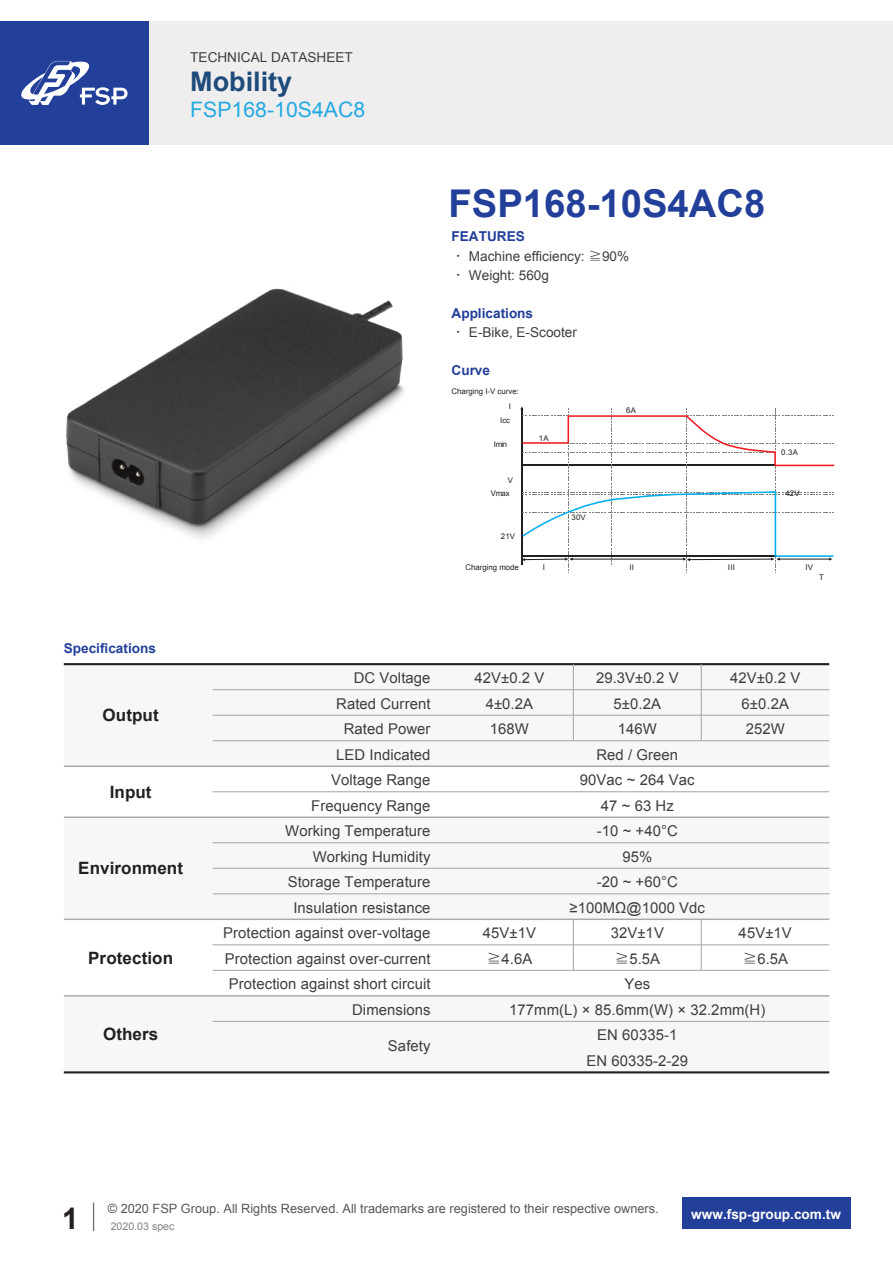
<style>
.page{position:relative;width:893px;height:1263px;background:#fff}
.page>*{position:absolute;margin:0;border:0;box-sizing:border-box;transform-origin:0 0}
.t1{font:700 38.25px "Arial";color:#223f99}
.t2{font:700 29.7px "Arial";color:#231f20}
.t3{font:700 27px "Arial";color:#1e4b7a}
.t4{font:21.3px "Arial";color:#24aae1}
.t5{font:700 16.95px "Arial";letter-spacing:.005em;color:#231f20}
.t6{font:14.85px/25.5px "Arial";letter-spacing:.005em;color:#3e3e3f;text-align:center}
.t7{font:13.65px/19.2px "Arial";color:#3e3e3f}
.t8{font:700 13.65px "Arial";color:#fff}
.t9{font:700 13.65px "Arial";color:#223f99}
.t10{font:12.75px "Arial";color:#57585a}
.t11{font:10.65px "Arial";color:#808285}
.t12{font:7.8px/12.9px "Arial";color:#231f20}
.s1{font-weight:700;color:#223f99}
.s2{font-family:"Adobe Ming Std";font-weight:300}
</style>
<div class="page">
<img style="left:66px;top:288px;width:339px;height:251px">
<svg style="left:93px;top:1202px;width:1px;height:29px"></svg>
<div style="left:682px;top:1197px;width:168px;height:32px;background:#223f99"></div>
<div style="left:0;top:21px;width:893px;height:124px;background:#eeeeef"></div>
<div style="left:0;top:21px;width:149px;height:124px;background:#223f99"></div>
<svg style="left:21px;top:61px;width:107px;height:44px"></svg>
<div style="left:64px;top:664px;width:765px;height:102px;background:#f7f7f8"></div>
<div style="left:64px;top:817px;width:765px;height:102px;background:#f7f7f8"></div>
<div style="left:64px;top:996px;width:765px;height:76px;background:#f7f7f8"></div>
<hr style="left:213px;top:689px;width:616px;height:1px;background:#a8a9ad">
<hr style="left:213px;top:715px;width:616px;height:1px;background:#a8a9ad">
<hr style="left:213px;top:740px;width:616px;height:1px;background:#a8a9ad">
<hr style="left:64px;top:765px;width:765px;height:2px;background:#a8a9ad">
<hr style="left:213px;top:791px;width:616px;height:1px;background:#a8a9ad">
<hr style="left:64px;top:816px;width:765px;height:2px;background:#a8a9ad">
<hr style="left:213px;top:842px;width:616px;height:1px;background:#a8a9ad">
<hr style="left:213px;top:868px;width:616px;height:1px;background:#a8a9ad">
<hr style="left:213px;top:893px;width:616px;height:1px;background:#a8a9ad">
<hr style="left:64px;top:918px;width:765px;height:2px;background:#a8a9ad">
<hr style="left:213px;top:944px;width:616px;height:1px;background:#a8a9ad">
<hr style="left:213px;top:970px;width:616px;height:1px;background:#a8a9ad">
<hr style="left:64px;top:995px;width:765px;height:1px;background:#a8a9ad">
<hr style="left:213px;top:1021px;width:616px;height:1px;background:#a8a9ad">
<hr style="left:64px;top:1071px;width:765px;height:2px;background:#231f20">
<hr style="left:64px;top:663px;width:765px;height:2px;background:#231f20">
<svg style="left:520px;top:406px;width:315px;height:167px"></svg>
<hr style="left:573px;top:664px;width:1px;height:77px;background:#a8a9ad">
<hr style="left:701px;top:664px;width:1px;height:77px;background:#a8a9ad">
<hr style="left:573px;top:919px;width:1px;height:51px;background:#a8a9ad">
<hr style="left:701px;top:919px;width:1px;height:51px;background:#a8a9ad">
<p class="t7" style="left:190px;top:47px;width:164px">TECHNICAL DATASHEET</p>
<h3 class="t3" style="left:190px;top:64px;width:104px">Mobility</h3>
<h3 class="t4" style="left:190px;top:95px;width:176px">FSP168-10S4AC8</h3>
<p class="t9" style="left:64px;top:639px;width:94px">Specifications</p>
<p class="t5" style="left:103px;top:704px;width:58px">Output</p>
<p class="t5" style="left:110px;top:781px;width:43px">Input</p>
<p class="t5" style="left:78px;top:857px;width:106px">Environment</p>
<p class="t5" style="left:88px;top:946px;width:86px">Protection</p>
<p class="t5" style="left:103px;top:1023px;width:57px">Others</p>
<h1 class="t1" style="left:449px;top:178px;width:318px">FSP168-10S4AC8</h1>
<p class="t7" style="left:452px;top:227px;width:179px"><span class="s1">FEATURES<br></span><span class="s2">‧</span> Machine efficiency: <span class="s2">≧</span>90% <span class="s2">‧</span> Weight: 560g</p>
<p class="t7" style="left:452px;top:304px;width:127px"><span class="s1">Applications<br></span><span class="s2">‧</span> E-Bike, E-Scooter</p>
<p class="t9" style="left:452px;top:362px;width:40px">Curve</p>
<p class="t12" style="left:452px;top:385px;width:69px">Charging I-V curve:</p>
<p class="t12" style="left:509px;top:400px;width:4px">I</p>
<p class="t12" style="left:500px;top:414px;width:11px">Icc</p>
<p class="t12" style="left:494px;top:437px;width:15px">Imin</p>
<p class="t12" style="left:491px;top:474px;width:24px;text-indent:17px">V<br>Vmax</p>
<p class="t12" style="left:501px;top:530px;width:16px">21V</p>
<p class="t12" style="left:465px;top:561px;width:55px">Charging mode</p>
<p class="t12" style="left:539px;top:432px;width:11px">1A</p>
<p class="t12" style="left:571px;top:511px;width:16px">30V</p>
<p class="t12" style="left:626px;top:404px;width:11px">6A</p>
<p class="t12" style="left:781px;top:446px;width:18px">0.3A</p>
<p class="t12" style="left:785px;top:487px;width:16px">42V</p>
<p class="t12" style="left:543px;top:561px;width:4px">I</p>
<p class="t12" style="left:629px;top:561px;width:6px">II</p>
<p class="t12" style="left:728px;top:561px;width:8px">III</p>
<p class="t12" style="left:805px;top:561px;width:9px">IV</p>
<p class="t12" style="left:819px;top:571px;width:6px">T</p>
<p class="t6" style="left:223px;top:665px;width:209px;text-align:right">DC Voltage<br>Rated Current<br>Rated Power<br>LED Indicated<br>Voltage Range<br>Frequency Range<br>Working Temperature<br>Working Humidity<br>Storage Temperature<br>Insulation resistance<br>Protection against over-voltage<br>Protection against over-current<br>Protection against short circuit<br>Dimensions</p>
<p class="t6" style="left:388px;top:1033px;width:44px">Safety</p>
<p class="t6" style="left:730px;top:665px;width:71px">42V±0.2 V<br>6±0.2A<br>252W</p>
<p class="t6" style="left:474px;top:665px;width:71px">42V±0.2 V<br>4±0.2A<br>168W</p>
<p class="t6" style="left:509px;top:665px;width:258px">29.3V±0.2 V<br>5±0.2A<br>146W<br>Red / Green<br>90Vac ~ 264 Vac<br>47 ~ 63 Hz<br>-10 ~ +40°C<br>95%<br>-20 ~ +60°C<br>≥100MΩ@1000 Vdc<br>32V±1V<br><span class="s2">≧</span>5.5A<br>Yes<br>177mm(L) × 85.6mm(W) × 32.2mm(H)<br>EN 60335-1<br>EN 60335-2-29</p>
<p class="t6" style="left:739px;top:920px;width:55px;text-align:left">45V±1V <span class="s2">≧</span>6.5A</p>
<p class="t6" style="left:483px;top:920px;width:55px;text-align:left">45V±1V <span class="s2">≧</span>4.6A</p>
<p class="t10" style="left:108px;top:1200px;width:553px">© 2020 FSP Group. All Rights Reserved. All trademarks are registered to their respective owners.</p>
<p class="t11" style="left:111px;top:1219px;width:65px">2020.03 spec</p>
<h2 class="t2" style="left:62px;top:1199px;width:18px">1</h2>
<p class="t8" style="left:691px;top:1205px;width:151px">www.fsp-group.com.tw</p>
</div>
